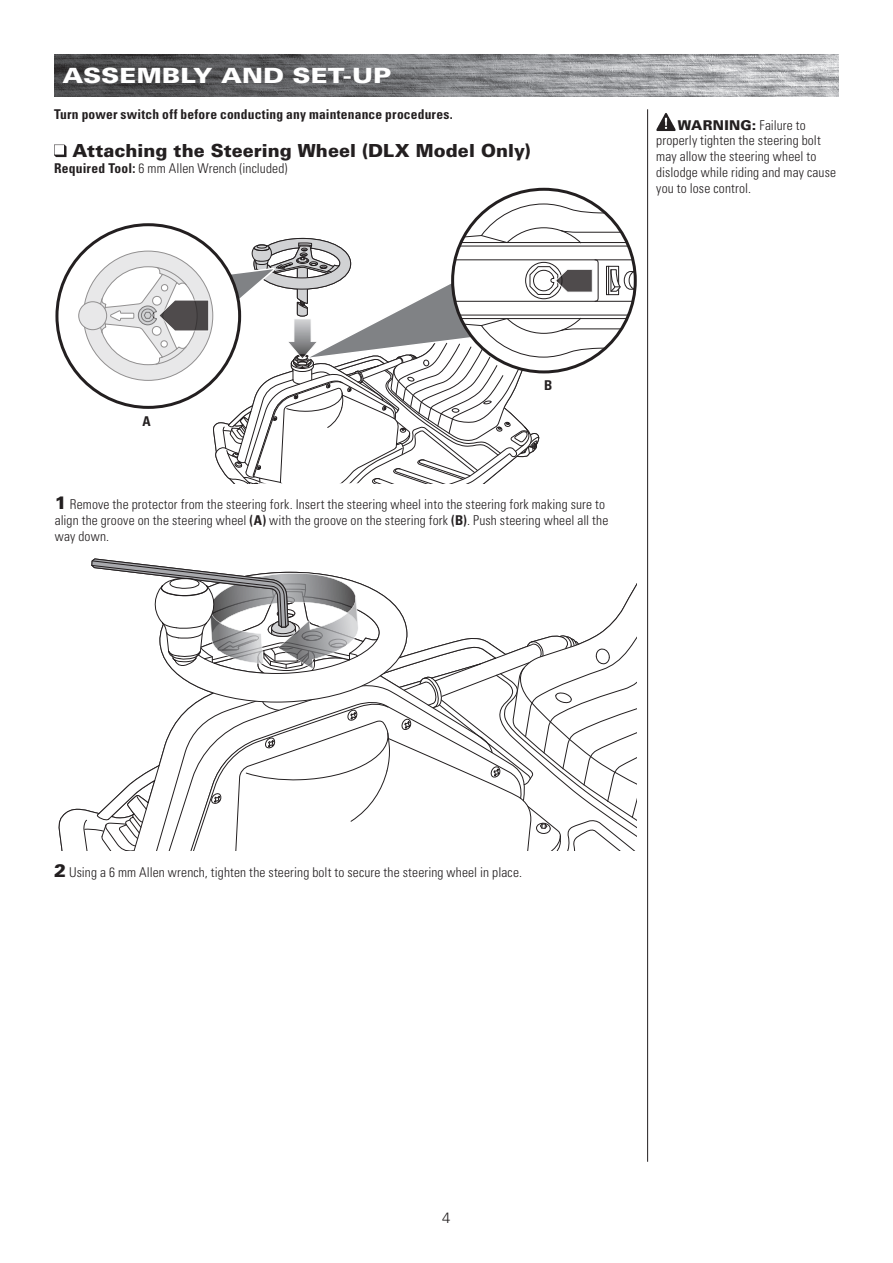
<style>
.page{position:relative;width:893px;height:1263px;background:#fff}
.page>*{position:absolute;margin:0;border:0;box-sizing:border-box;transform-origin:0 0}
.CONTENT_-_MAIN_HEAD{font:900 21px "Univers LT Std";letter-spacing:.005em;color:#fff;scale:1.2 1}
.CONTENT_-_CHECK_BOX{font:900 18px "Univers LT Std";letter-spacing:.005em;color:#231f20}
.MASTER_PAGE_-_PAGE_N{font:300 15px "Univers LT Std";color:#231f20}
.CONTENT_-_STANDARD{font:300 condensed 13.5px/15.8px "Univers LT Std";letter-spacing:.01em;color:#231f20}
.CONTENT_-_BOLD_CONDE{font:700 condensed 13.5px "Univers LT Std";letter-spacing:.015em;color:#231f20}
.CONTENT_-_STANDARD-2{font:700 condensed 13.5px "Univers LT Std";color:#231f20}
.s1{font-weight:700}
.s2{font-weight:900;font-stretch:normal}
.s3{font-weight:900;font-stretch:normal;font-size:18px}
</style>
<div class="page">
<svg style="left:59px;top:189px;width:576px;height:295px"></svg>
<svg style="left:84px;top:558px;width:553px;height:293px"></svg>
<img style="left:54px;top:54px;width:785px;height:43px">
<svg style="left:54px;top:145px;width:13px;height:12px"></svg>
<img style="left:656px;top:113px;width:19px;height:18px">
<hr style="left:647px;top:109px;width:1px;height:1053px;background:#231f20">
<p class="CONTENT_-_MAIN_HEAD" style="left:63px;top:62px;width:275px">ASSEMBLY AND SET-UP</p>
<p class="CONTENT_-_BOLD_CONDE" style="left:54px;top:106px;width:400px">Turn power switch off before conducting any maintenance procedures.</p>
<p class="CONTENT_-_CHECK_BOX" style="left:73px;top:139px;width:460px">Attaching the Steering Wheel (DLX Model Only)</p>
<p class="CONTENT_-_STANDARD" style="left:54px;top:160px;width:235px"><span class="s1">Required Tool:</span> 6 mm Allen Wrench (included)</p>
<p class="CONTENT_-_STANDARD" style="left:656px;top:117px;width:181px;text-indent:22px"><span class="s2">WARNING:</span> Failure to properly tighten the steering bolt may allow the steering wheel to dislodge while riding and may cause you to lose control.</p>
<p class="CONTENT_-_STANDARD-2" style="left:142px;top:413px;width:10px">A</p>
<p class="CONTENT_-_STANDARD-2" style="left:544px;top:377px;width:10px">B</p>
<p class="CONTENT_-_STANDARD" style="left:55px;top:496px;width:555px"><span class="s3">1</span> Remove the protector from the steering fork. Insert the steering wheel into the steering fork making sure to align the groove on the steering wheel <span class="s1">(A)</span> with the groove on the steering fork <span class="s1">(B)</span>. Push steering wheel all the way down.</p>
<p class="CONTENT_-_STANDARD" style="left:54px;top:864px;width:469px"><span class="s3">2</span> Using a 6 mm Allen wrench, tighten the steering bolt to secure the steering wheel in place.</p>
<p class="MASTER_PAGE_-_PAGE_N" style="left:442px;top:1208px;width:10px">4</p>
</div>
